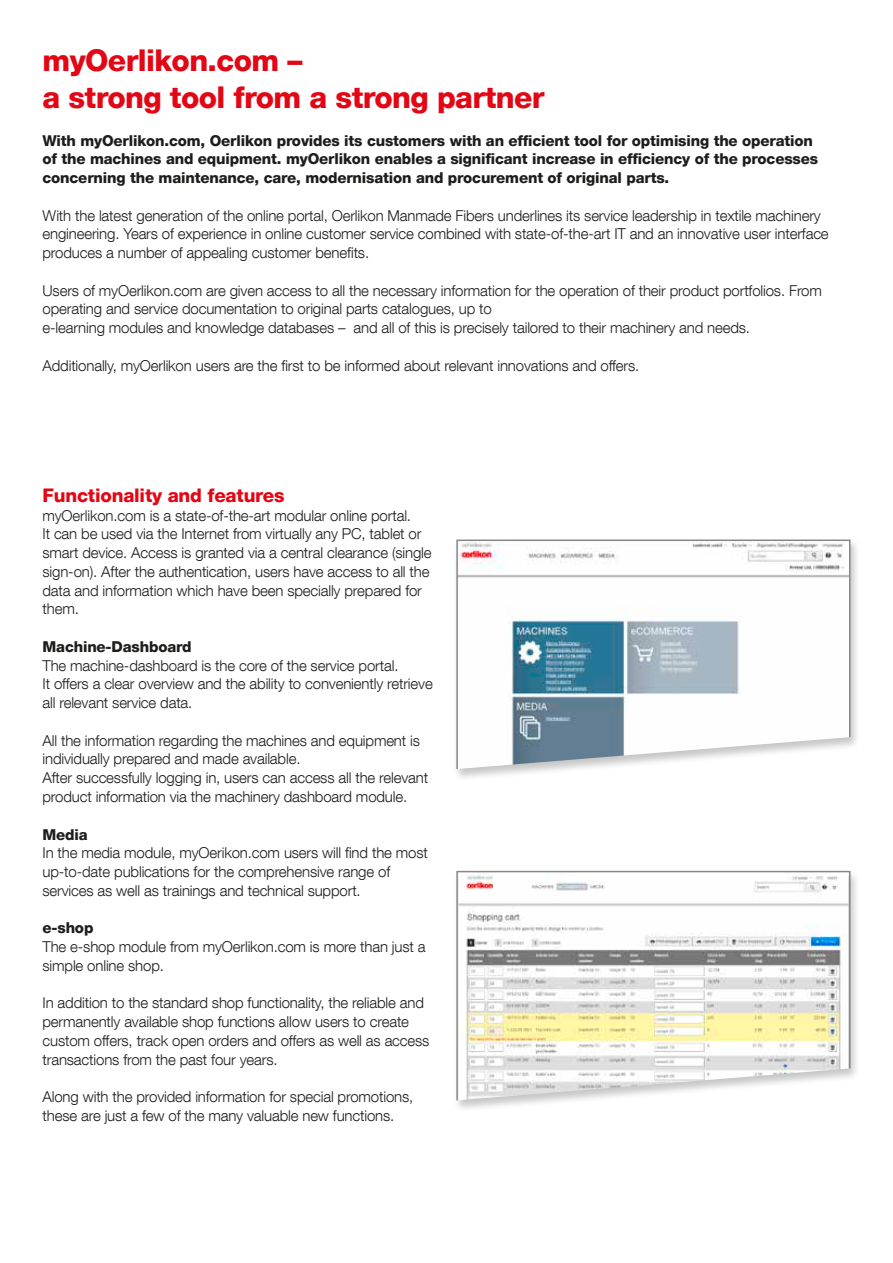
<style>
.page{position:relative;width:893px;height:1263px;background:#fff}
.page>*{position:absolute;margin:0;border:0;box-sizing:border-box;transform-origin:0 0}
.t1{font:800 30px/37.5px "Helvetica Neue LT Com";letter-spacing:-.02em;color:#e30614}
.t2{font:800 18.75px "Helvetica Neue LT Com";letter-spacing:-.01em;color:#e30614}
.t3{font:300 15px/18.8px "Helvetica Neue LT Com";letter-spacing:-.01em;color:#1d1d1b}
.t4{font:800 15px/18.8px "Helvetica Neue LT Com";letter-spacing:-.01em;color:#1d1d1b}
</style>
<div class="page">
<div style="left:453px;top:869px;width:408px;height:243px;background:#1d1d1b;opacity:.25"></div>
<svg style="left:456px;top:870px;width:395px;height:232px"></svg>
<div style="left:453px;top:538px;width:408px;height:243px;background:#1d1d1b;opacity:.25"></div>
<svg style="left:456px;top:539px;width:395px;height:231px"></svg>
<h1 class="t1" style="left:43px;top:41px;width:503px">myOerlikon.com –<br>a strong tool from a strong partner</h1>
<p class="t4" style="left:43px;top:131px;width:777px">With myOerlikon.com, Oerlikon provides its customers with an efficient tool for optimising the operation of the machines and equipment. myOerlikon enables a significant increase in efficiency of the processes concerning the maintenance, care, modernisation and procurement of original parts.</p>
<p class="t3" style="left:43px;top:206px;width:788px">With the latest generation of the online portal, Oerlikon Manmade Fibers underlines its service leadership in textile machinery engineering. Years of experience in online customer service combined with state-of-the-art IT and an innovative user interface produces a number of appealing customer benefits.</p>
<p class="t3" style="left:43px;top:281px;width:781px">Users of myOerlikon.com are given access to all the necessary information for the operation of their product portfolios. From operating and service documentation to original parts catalogues, up to<br>e-learning modules and knowledge databases – and all of this is precisely tailored to their machinery and needs.</p>
<p class="t3" style="left:43px;top:356px;width:598px">Additionally, myOerlikon users are the first to be informed about relevant innovations and offers.</p>
<p class="t2" style="left:43px;top:484px;width:243px">Functionality and features</p>
<p class="t3" style="left:43px;top:506px;width:391px">myOerlikon.com is a state-of-the-art modular online portal.<br>It can be used via the Internet from virtually any PC, tablet or smart device. Access is granted via a central clearance (single sign-on). After the authentication, users have access to all the data and information which have been specially prepared for them.</p>
<p class="t4" style="left:43px;top:637px;width:151px">Machine-Dashboard</p>
<p class="t3" style="left:43px;top:656px;width:392px">The machine-dashboard is the core of the service portal.<br>It offers a clear overview and the ability to conveniently retrieve all relevant service data.</p>
<p class="t3" style="left:43px;top:731px;width:387px">All the information regarding the machines and equipment is individually prepared and made available.<br>After successfully logging in, users can access all the relevant product information via the machinery dashboard module.</p>
<p class="t4" style="left:43px;top:825px;width:47px">Media</p>
<p class="t3" style="left:43px;top:843px;width:387px">In the media module, myOerikon.com users will find the most up-to-date publications for the comprehensive range of services as well as trainings and technical support.</p>
<p class="t4" style="left:43px;top:918px;width:52px">e-shop</p>
<p class="t3" style="left:43px;top:937px;width:385px">The e-shop module from myOerlikon.com is more than just a simple online shop.</p>
<p class="t3" style="left:43px;top:993px;width:388px">In addition to the standard shop functionality, the reliable and permanently available shop functions allow users to create custom offers, track open orders and offers as well as access transactions from the past four years.</p>
<p class="t3" style="left:43px;top:1087px;width:372px">Along with the provided information for special promotions, these are just a few of the many valuable new functions.</p>
</div>
